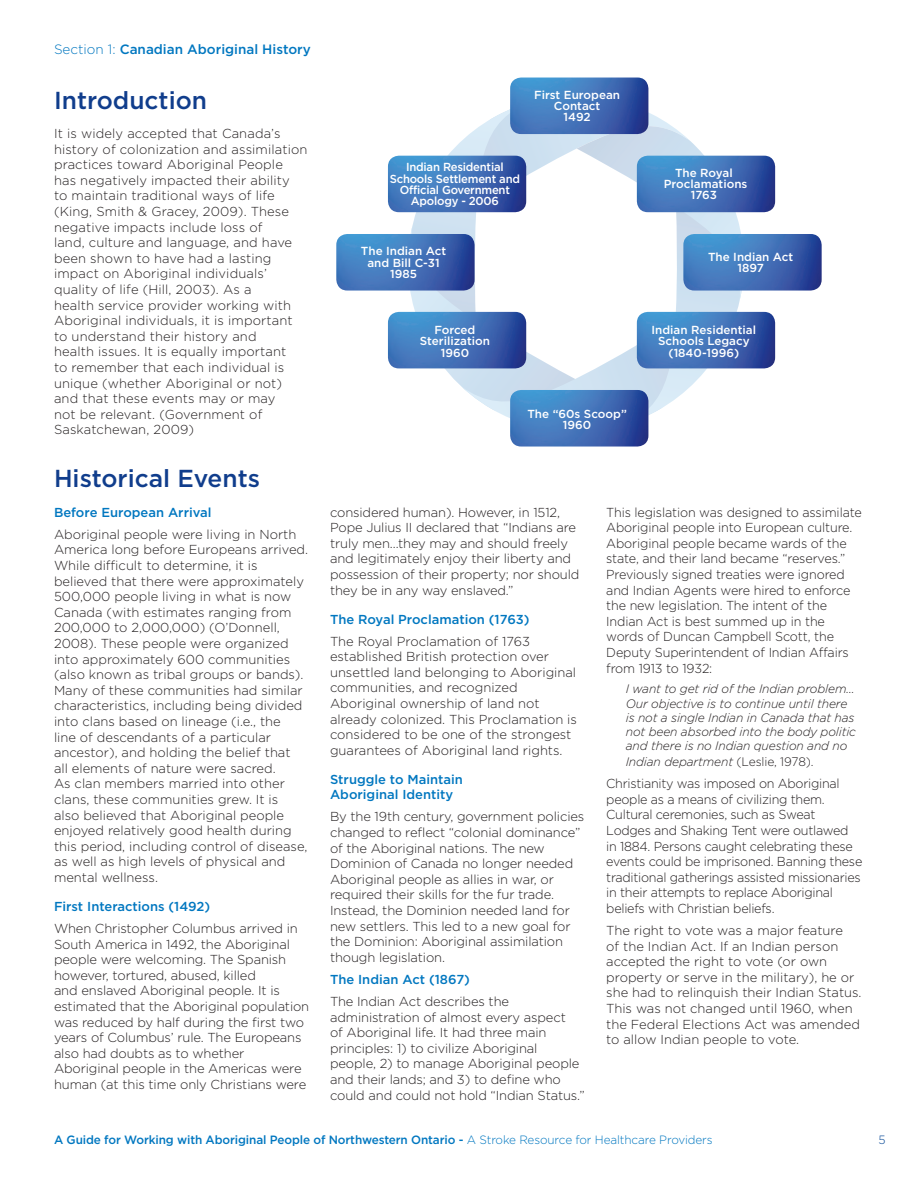
<style>
.page{position:relative;width:918px;height:1188px;background:#fff}
.page>*{position:absolute;margin:0;border:0;box-sizing:border-box;transform-origin:0 0}
.t1{font:500 24.6px "Gotham";color:#103d8c}
.t2{font:500 13.5px "Gotham";color:#0077c0}
.t3{font:300 13.05px/15.6px "Gotham";letter-spacing:-.01em;color:#231f20}
.t4{font:300 13.05px/15.6px "Gotham";letter-spacing:.01em;color:#231f20}
.t5{font:500 13.05px/15.6px "Gotham";color:#0077c0}
.t6{font:italic 300 12.3px/14.2px "Gotham";letter-spacing:-.01em;color:#231f20}
.t7{font:500 12px "Gotham";letter-spacing:-.01em;color:#0077c0}
.t8{font:300 12px "Gotham";color:#074896}
.t9{font:500 11.7px/11.2px "Gotham";color:#fff;text-align:center}
.t10{font:500 11.7px/11.2px "Gotham";letter-spacing:-.02em;color:#fff;text-align:center}
.s1{font-weight:300}
.s2{font-style:normal}
</style>
<div class="page">
<svg style="left:406px;top:97px;width:337px;height:335px"></svg>
<img style="left:510px;top:390px;width:138px;height:57px">
<img style="left:510px;top:78px;width:138px;height:56px">
<img style="left:683px;top:234px;width:139px;height:57px">
<img style="left:336px;top:234px;width:139px;height:57px">
<img style="left:637px;top:312px;width:138px;height:56px">
<img style="left:388px;top:312px;width:138px;height:56px">
<img style="left:637px;top:156px;width:138px;height:56px">
<img style="left:388px;top:156px;width:138px;height:56px">
<p class="t2" style="left:54px;top:42px;width:258px"><span class="s1">Section 1:</span> Canadian Aboriginal History</p>
<p class="t1" style="left:54px;top:86px;width:155px">Introduction</p>
<p class="t4" style="left:54px;top:125px;width:255px">It is widely accepted that Canada’s history of colonization and assimilation practices toward Aboriginal People has negatively impacted their ability<br>to maintain traditional ways of life (King, Smith &amp; Gracey, 2009). These negative impacts include loss of<br>land, culture and language, and have been shown to have had a lasting impact on Aboriginal individuals’ quality of life (Hill, 2003). As a<br>health service provider working with Aboriginal individuals, it is important to understand their history and<br>health issues. It is equally important<br>to remember that each individual is unique (whether Aboriginal or not) and that these events may or may<br>not be relevant. (Government of Saskatchewan, 2009)</p>
<p class="t1" style="left:54px;top:465px;width:208px">Historical Events</p>
<p class="t5" style="left:54px;top:504px;width:159px">Before European Arrival</p>
<p class="t3" style="left:54px;top:526px;width:256px">Aboriginal people were living in North America long before Europeans arrived.<br>While difficult to determine, it is believed that there were approximately 500,000 people living in what is now Canada (with estimates ranging from 200,000 to 2,000,000) (O’Donnell, 2008). These people were organized into approximately 600 communities (also known as tribal groups or bands).<br>Many of these communities had similar characteristics, including being divided into clans based on lineage (i.e., the<br>line of descendants of a particular ancestor), and holding the belief that<br>all elements of nature were sacred.<br>As clan members married into other clans, these communities grew. It is<br>also believed that Aboriginal people enjoyed relatively good health during this period, including control of disease, as well as high levels of physical and mental wellness.</p>
<p class="t5" style="left:54px;top:898px;width:158px">First Interactions (1492)</p>
<p class="t3" style="left:54px;top:920px;width:257px">When Christopher Columbus arrived in South America in 1492, the Aboriginal people were welcoming. The Spanish however, tortured, abused, killed<br>and enslaved Aboriginal people. It is estimated that the Aboriginal population was reduced by half during the first two years of Columbus’ rule. The Europeans also had doubts as to whether Aboriginal people in the Americas were human (at this time only Christians were</p>
<p class="t9" style="left:534px;top:89px;width:88px">First European<br>Contact<br>1492</p>
<p class="t10" style="left:390px;top:161px;width:132px">Indian Residential<br>Schools Settlement and<br>Official Government<br>Apology - 2006</p>
<p class="t9" style="left:664px;top:167px;width:85px">The Royal<br>Proclamations<br>1763</p>
<p class="t9" style="left:361px;top:245px;width:87px">The Indian Act and Bill C-31<br>1985</p>
<p class="t9" style="left:708px;top:251px;width:87px">The Indian Act<br>1897</p>
<p class="t9" style="left:420px;top:324px;width:72px">Forced<br>Sterilization<br>1960</p>
<p class="t9" style="left:652px;top:324px;width:106px">Indian Residential<br>Schools Legacy (1840-1996)</p>
<p class="t9" style="left:527px;top:408px;width:101px">The “60s Scoop”<br>1960</p>
<p class="t3" style="left:330px;top:504px;width:251px">considered human). However, in 1512, Pope Julius II declared that “Indians are truly men...they may and should freely and legitimately enjoy their liberty and possession of their property; nor should they be in any way enslaved.”</p>
<p class="t5" style="left:330px;top:611px;width:201px">The Royal Proclamation (1763)</p>
<p class="t3" style="left:330px;top:633px;width:248px">The Royal Proclamation of 1763 established British protection over unsettled land belonging to Aboriginal communities, and recognized Aboriginal ownership of land not already colonized. This Proclamation is considered to be one of the strongest guarantees of Aboriginal land rights.</p>
<p class="t5" style="left:330px;top:771px;width:134px">Struggle to Maintain<br>Aboriginal Identity</p>
<p class="t3" style="left:330px;top:809px;width:256px">By the 19th century, government policies changed to reflect “colonial dominance” of the Aboriginal nations. The new Dominion of Canada no longer needed Aboriginal people as allies in war, or required their skills for the fur trade.<br>Instead, the Dominion needed land for new settlers. This led to a new goal for the Dominion: Aboriginal assimilation though legislation.</p>
<p class="t5" style="left:330px;top:971px;width:141px">The Indian Act (1867)</p>
<p class="t3" style="left:330px;top:993px;width:256px">The Indian Act describes the administration of almost every aspect<br>of Aboriginal life. It had three main principles: 1) to civilize Aboriginal people, 2) to manage Aboriginal people and their lands; and 3) to define who could and could not hold “Indian Status.”</p>
<p class="t3" style="left:606px;top:504px;width:257px">This legislation was designed to assimilate Aboriginal people into European culture.<br>Aboriginal people became wards of the state, and their land became “reserves.” Previously signed treaties were ignored and Indian Agents were hired to enforce the new legislation. The intent of the Indian Act is best summed up in the words of Duncan Campbell Scott, the Deputy Superintendent of Indian Affairs from 1913 to 1932:</p>
<p class="t6" style="left:626px;top:682px;width:232px">I want to get rid of the Indian problem… Our objective is to continue until there is not a single Indian in Canada that has not been absorbed into the body politic and there is no Indian question and no</p>
<p class="t6" style="left:626px;top:754px;width:189px">Indian department <span class="s2">(Leslie, 1978).</span></p>
<p class="t3" style="left:606px;top:775px;width:258px">Christianity was imposed on Aboriginal people as a means of civilizing them.<br>Cultural ceremonies, such as Sweat Lodges and Shaking Tent were outlawed in 1884. Persons caught celebrating these events could be imprisoned. Banning these traditional gatherings assisted missionaries in their attempts to replace Aboriginal beliefs with Christian beliefs.</p>
<p class="t3" style="left:606px;top:922px;width:257px">The right to vote was a major feature<br>of the Indian Act. If an Indian person accepted the right to vote (or own property or serve in the military), he or she had to relinquish their Indian Status.<br>This was not changed until 1960, when the Federal Elections Act was amended to allow Indian people to vote.</p>
<p class="t7" style="left:54px;top:1133px;width:660px">A Guide for Working with Aboriginal People of Northwestern Ontario - <span class="s1">A Stroke Resource for Healthcare Providers</span></p>
<p class="t8" style="left:879px;top:1132px;width:9px">5</p>
</div>
